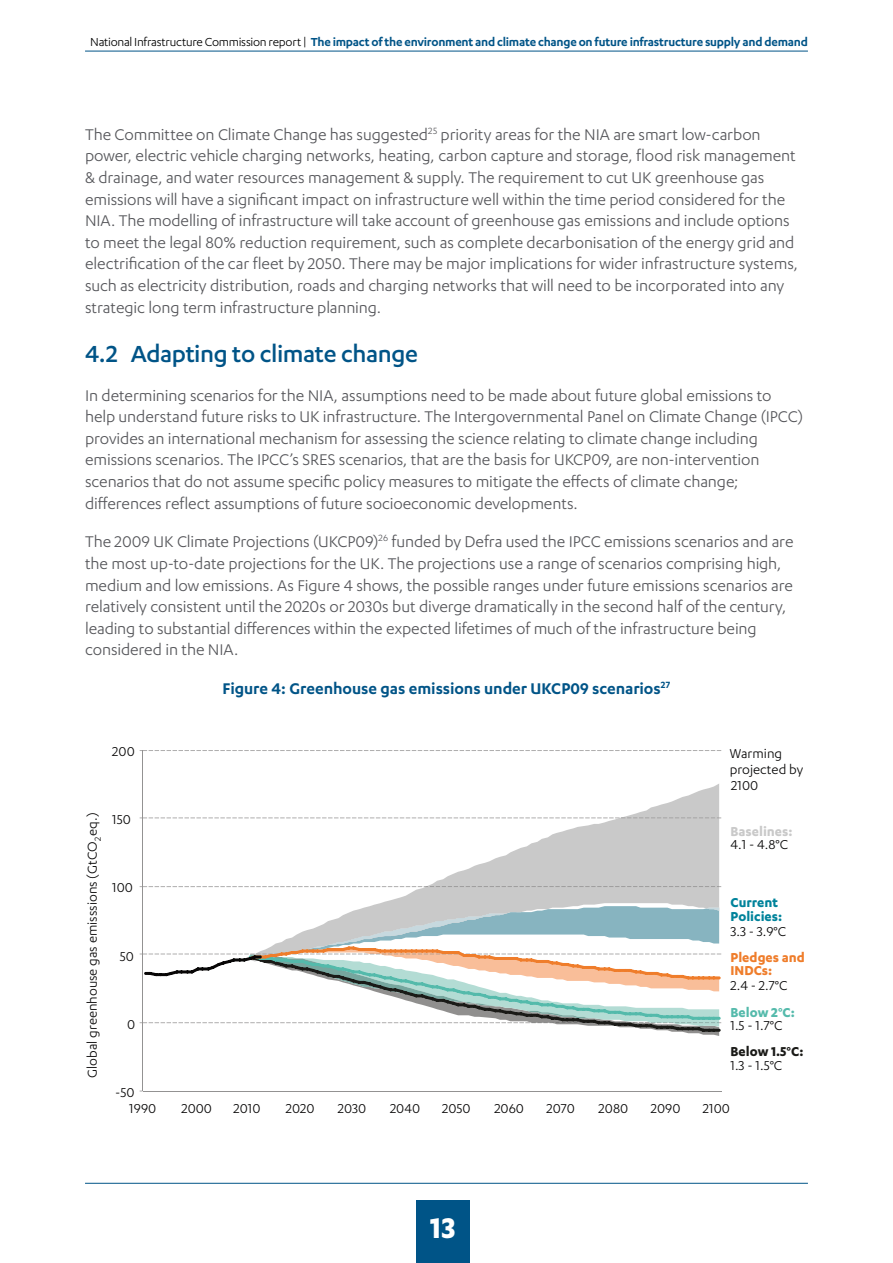
<style>
.page{position:relative;width:893px;height:1263px;background:#fff}
.page>*{position:absolute;margin:0;border:0;box-sizing:border-box;transform-origin:0 0}
.t1{font:700 33px "Karbon";color:#fff}
.t2{font:500 27px "Karbon";letter-spacing:-.015em;color:#005487}
.main_text{font:18px/21.6px "Karbon";letter-spacing:-.005em;color:#55565a}
.Figure_title{font:600 18px "Karbon";letter-spacing:-.005em;color:#005487}
.t3{font:15px/16.5px "Karbon";color:#070606}
.t4{font:700 15px/13.5px "Karbon";color:#1a1a17}
.t5{font:700 15px/13.5px "Karbon";color:#c9c9c9}
.t6{font:700 15px/26.1px "Karbon";color:#ef7d2b}
.t7{font:700 15px/13.5px "Karbon";color:#54baab}
.t8{font:700 15px/13.5px "Karbon";color:#00839b}
.t9{font:600 13.5px "Karbon";letter-spacing:-.015em;color:#005487}
.t10{font:9.9px "Karbon";color:#070606}
.s1{font-weight:400;color:#000}
.s2{font-weight:400;color:#070606}
.s3{font-weight:700;color:#ef7d2b}
</style>
<div class="page">
<hr style="left:85px;top:51px;width:723px;height:1px;background:#005487">
<hr style="left:85px;top:1183px;width:723px;height:1px;background:#005487">
<div style="left:416px;top:1200px;width:53px;height:63px;background:#005487"></div>
<svg style="left:144px;top:750px;width:577px;height:138px"></svg>
<svg style="left:253px;top:783px;width:466px;height:34px"></svg>
<svg style="left:250px;top:817px;width:469px;height:89px"></svg>
<hr style="left:143px;top:750px;width:1px;height:341px;background:#939292">
<hr style="left:143px;top:1091px;width:579px;height:1px;background:#939292">
<svg style="left:140px;top:906px;width:581px;height:130px"></svg>
<p class="t9" style="left:90px;top:34px;width:719px"><span class="s1">National Infrastructure Commission report |</span> The impact of the environment and climate change on future infrastructure supply and demand</p>
<p class="main_text" style="left:85px;top:123px;width:715px">The Committee on Climate Change has suggested<sup>25</sup> priority areas for the NIA are smart low-carbon power, electric vehicle charging networks, heating, carbon capture and storage, flood risk management &amp; drainage, and water resources management &amp; supply. The requirement to cut UK greenhouse gas emissions will have a significant impact on infrastructure well within the time period considered for the NIA. The modelling of infrastructure will take account of greenhouse gas emissions and include options to meet the legal 80% reduction requirement, such as complete decarbonisation of the energy grid and electrification of the car fleet by 2050. There may be major implications for wider infrastructure systems, such as electricity distribution, roads and charging networks that will need to be incorporated into any strategic long term infrastructure planning.</p>
<p class="t2" style="left:85px;top:339px;width:334px">4.2 Adapting to climate change</p>
<p class="main_text" style="left:85px;top:384px;width:719px">In determining scenarios for the NIA, assumptions need to be made about future global emissions to help understand future risks to UK infrastructure. The Intergovernmental Panel on Climate Change (IPCC) provides an international mechanism for assessing the science relating to climate change including emissions scenarios. The IPCC’s SRES scenarios, that are the basis for UKCP09, are non-intervention scenarios that do not assume specific policy measures to mitigate the effects of climate change; differences reflect assumptions of future socioeconomic developments.</p>
<p class="main_text" style="left:85px;top:530px;width:710px">The 2009 UK Climate Projections (UKCP09)<sup>26</sup> funded by Defra used the IPCC emissions scenarios and are the most up-to-date projections for the UK. The projections use a range of scenarios comprising high, medium and low emissions. As Figure 4 shows, the possible ranges under future emissions scenarios are relatively consistent until the 2020s or 2030s but diverge dramatically in the second half of the century, leading to substantial differences within the expected lifetimes of much of the infrastructure being considered in the NIA.</p>
<p class="Figure_title" style="left:223px;top:678px;width:449px">Figure 4: Greenhouse gas emissions under UKCP09 scenarios<sup>27</sup></p>
<p class="t3" style="left:84px;top:1078px;width:267px;rotate:-90deg">Global greenhouse gas emisssions (GtCO eq.)</p>
<p class="t10" style="left:92px;top:841px;width:6px;rotate:-90deg">2</p>
<p class="t3" style="left:112px;top:743px;width:24px">200</p>
<p class="t3" style="left:112px;top:811px;width:20px">150</p>
<p class="t3" style="left:112px;top:879px;width:22px">100</p>
<p class="t3" style="left:120px;top:947px;width:16px">50</p>
<p class="t3" style="left:127px;top:1016px;width:10px">0</p>
<p class="t3" style="left:115px;top:1084px;width:21px">-50</p>
<p class="t3" style="left:730px;top:744px;width:75px">Warming projected by<br>2100</p>
<p class="t5" style="left:730px;top:824px;width:64px">Baselines:<br><span class="s2">4.1 - 4.8°C</span></p>
<p class="t8" style="left:730px;top:895px;width:53px">Current<br>Policies:</p>
<p class="t6" style="left:730px;top:917px;width:76px"><span class="s2">3.3 - 3.9°C<br></span>Pledges and</p>
<p class="t3" style="left:730px;top:962px;width:58px;line-height:15px"><span class="s3">INDCs:<br></span>2.4 - 2.7°C</p>
<p class="t7" style="left:730px;top:1005px;width:66px">Below 2°C:<br><span class="s2">1.5 - 1.7°C</span></p>
<p class="t4" style="left:730px;top:1044px;width:74px">Below 1.5°C:<br><span class="s2">1.3 - 1.5°C</span></p>
<p class="t3" style="left:129px;top:1100px;width:28px">1990</p>
<p class="t3" style="left:181px;top:1100px;width:32px">2000</p>
<p class="t3" style="left:234px;top:1100px;width:29px">2010</p>
<p class="t3" style="left:286px;top:1100px;width:30px">2020</p>
<p class="t3" style="left:338px;top:1100px;width:30px">2030</p>
<p class="t3" style="left:390px;top:1100px;width:32px">2040</p>
<p class="t3" style="left:442px;top:1100px;width:30px">2050</p>
<p class="t3" style="left:494px;top:1100px;width:31px">2060</p>
<p class="t3" style="left:546px;top:1100px;width:30px">2070</p>
<p class="t3" style="left:599px;top:1100px;width:31px">2080</p>
<p class="t3" style="left:651px;top:1100px;width:31px">2090</p>
<p class="t3" style="left:703px;top:1100px;width:29px">2100</p>
<h1 class="t1" style="left:430px;top:1209px;width:27px">13</h1>
</div>
